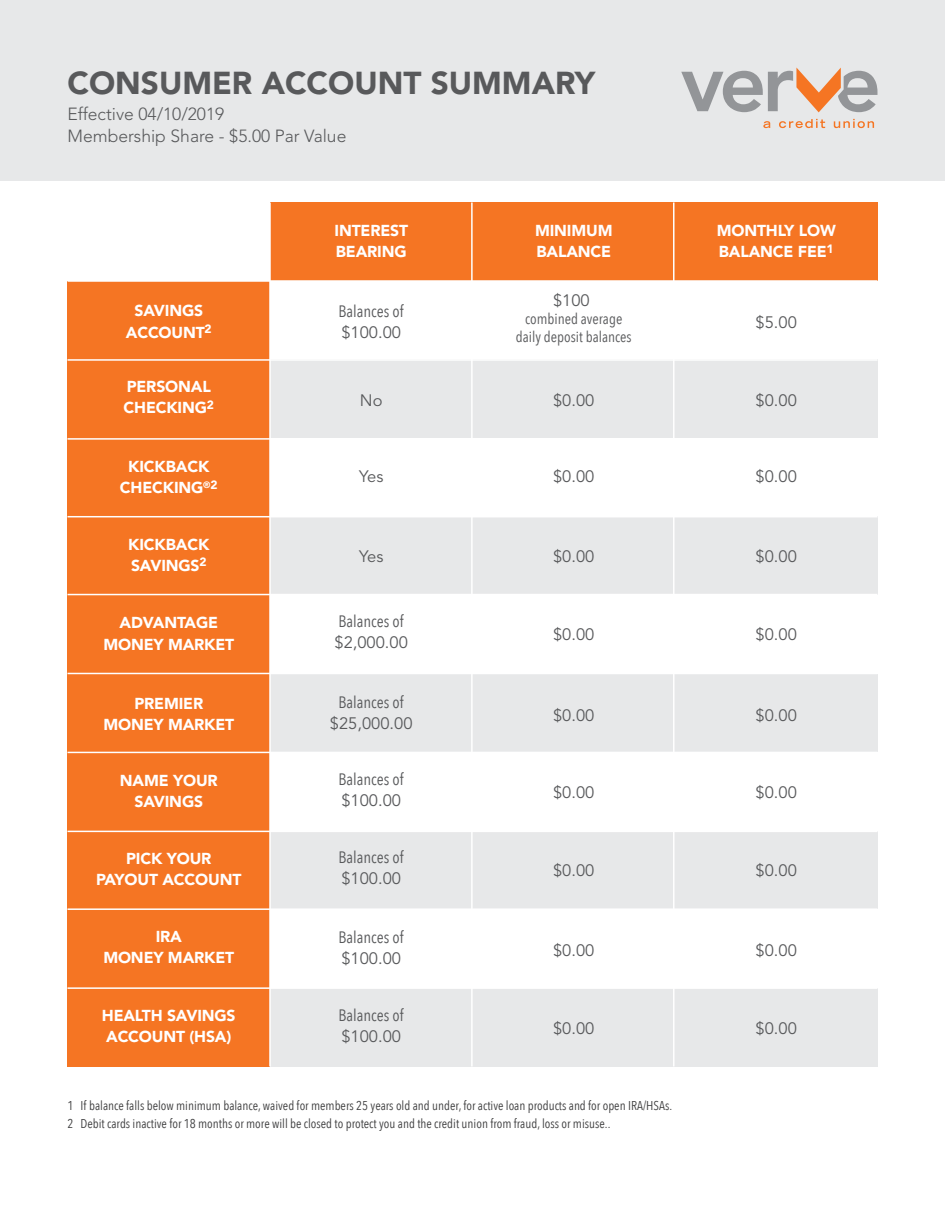
<style>
.page{position:relative;width:945px;height:1215px;background:#fff}
.page>*{position:absolute;margin:0;border:0;box-sizing:border-box;transform-origin:0 0}
.t1{font:900 31.5px "Avenir LT Std";color:#58595b}
.t2{font:300 17.55px/22.2px "Avenir LT Std";color:#58595b}
.t3{font:16.5px "Avenir LT Std";color:#58595b}
.t4{font:16.5px "Avenir Next Condensed";color:#58595b}
.t5{font:900 15.75px/21.1px "Avenir LT Std";letter-spacing:-.01em;color:#fff;text-align:center}
.t6{font:15px/18px "Avenir Next Condensed";color:#58595b;text-align:center}
.t7{font:12.75px/18px "Avenir Next Condensed";color:#3e3e3f}
</style>
<div class="page">
<div style="left:270px;top:202px;width:202px;height:79px;background:#f57523"></div>
<div style="left:472px;top:202px;width:203px;height:79px;background:#f57523"></div>
<div style="left:675px;top:202px;width:203px;height:79px;background:#f57523"></div>
<div style="left:0;top:0;width:945px;height:180px;background:#e7e8e9"></div>
<svg style="left:763px;top:121px;width:7px;height:7px"></svg>
<svg style="left:779px;top:119px;width:46px;height:9px"></svg>
<svg style="left:834px;top:119px;width:40px;height:9px"></svg>
<svg style="left:681px;top:68px;width:196px;height:44px"></svg>
<div style="left:68px;top:281px;width:202px;height:79px;background:#f57523"></div>
<div style="left:68px;top:360px;width:202px;height:78px;background:#f57523"></div>
<div style="left:270px;top:360px;width:202px;height:78px;background:#e7e8e9"></div>
<div style="left:472px;top:360px;width:203px;height:78px;background:#e7e8e9"></div>
<div style="left:675px;top:360px;width:203px;height:78px;background:#e7e8e9"></div>
<div style="left:68px;top:438px;width:202px;height:79px;background:#f57523"></div>
<div style="left:68px;top:517px;width:202px;height:78px;background:#f57523"></div>
<div style="left:270px;top:517px;width:202px;height:78px;background:#e7e8e9"></div>
<div style="left:472px;top:517px;width:203px;height:78px;background:#e7e8e9"></div>
<div style="left:675px;top:517px;width:203px;height:78px;background:#e7e8e9"></div>
<div style="left:68px;top:595px;width:202px;height:79px;background:#f57523"></div>
<div style="left:68px;top:674px;width:202px;height:78px;background:#f57523"></div>
<div style="left:270px;top:674px;width:202px;height:78px;background:#e7e8e9"></div>
<div style="left:472px;top:674px;width:203px;height:78px;background:#e7e8e9"></div>
<div style="left:675px;top:674px;width:203px;height:78px;background:#e7e8e9"></div>
<div style="left:68px;top:752px;width:202px;height:79px;background:#f57523"></div>
<div style="left:68px;top:831px;width:202px;height:78px;background:#f57523"></div>
<div style="left:270px;top:831px;width:202px;height:78px;background:#e7e8e9"></div>
<div style="left:472px;top:831px;width:203px;height:78px;background:#e7e8e9"></div>
<div style="left:675px;top:831px;width:203px;height:78px;background:#e7e8e9"></div>
<div style="left:68px;top:909px;width:202px;height:79px;background:#f57523"></div>
<div style="left:68px;top:988px;width:202px;height:78px;background:#f57523"></div>
<div style="left:270px;top:988px;width:202px;height:78px;background:#e7e8e9"></div>
<div style="left:472px;top:988px;width:203px;height:78px;background:#e7e8e9"></div>
<div style="left:675px;top:988px;width:203px;height:78px;background:#e7e8e9"></div>
<hr style="left:269px;top:202px;width:2px;height:864px;background:#fff">
<hr style="left:471px;top:202px;width:2px;height:864px;background:#fff">
<hr style="left:673px;top:202px;width:2px;height:864px;background:#fff">
<hr style="left:68px;top:359px;width:810px;height:2px;background:#fff">
<hr style="left:68px;top:438px;width:810px;height:2px;background:#fff">
<hr style="left:68px;top:516px;width:810px;height:1px;background:#fff">
<hr style="left:68px;top:594px;width:810px;height:1px;background:#fff">
<hr style="left:68px;top:673px;width:810px;height:1px;background:#fff">
<hr style="left:68px;top:752px;width:810px;height:1px;background:#fff">
<hr style="left:68px;top:831px;width:810px;height:1px;background:#fff">
<hr style="left:68px;top:908px;width:810px;height:2px;background:#fff">
<hr style="left:68px;top:280px;width:810px;height:2px;background:#fff">
<hr style="left:68px;top:987px;width:810px;height:2px;background:#fff">
<h1 class="t1" style="left:68px;top:64px;width:529px">CONSUMER ACCOUNT SUMMARY</h1>
<p class="t2" style="left:68px;top:103px;width:280px">Effective 04/10/2019<br>Membership Share - $5.00 Par Value</p>
<p class="t5" style="left:335px;top:220px;width:75px;text-align:left">INTEREST<br>BEARING</p>
<p class="t5" style="left:535px;top:220px;width:79px;text-align:left">MINIMUM<br>BALANCE</p>
<p class="t5" style="left:717px;top:220px;width:121px;text-align:left">MONTHLY LOW<br>BALANCE FEE<sup>1</sup></p>
<p class="t5" style="left:126px;top:300px;width:87px">SAVINGS<br>ACCOUNT<sup>2</sup></p>
<p class="t4" style="left:339px;top:297px;width:67px">Balances of</p>
<p class="t3" style="left:341px;top:322px;width:61px">$100.00</p>
<p class="t3" style="left:553px;top:290px;width:38px">$100</p>
<p class="t6" style="left:516px;top:309px;width:117px">combined average daily deposit balances</p>
<p class="t3" style="left:756px;top:313px;width:43px">$5.00</p>
<p class="t5" style="left:124px;top:376px;width:92px;text-align:left">PERSONAL<br>CHECKING<sup>2</sup></p>
<p class="t3" style="left:360px;top:391px;width:24px">No</p>
<p class="t3" style="left:553px;top:391px;width:43px">$0.00</p>
<p class="t3" style="left:756px;top:391px;width:43px">$0.00</p>
<p class="t5" style="left:120px;top:456px;width:99px">KICKBACK<br>CHECKING<sup>®</sup><sup>2</sup></p>
<p class="t3" style="left:359px;top:467px;width:26px">Yes</p>
<p class="t3" style="left:553px;top:467px;width:43px">$0.00</p>
<p class="t3" style="left:756px;top:467px;width:43px">$0.00</p>
<p class="t5" style="left:128px;top:533px;width:83px;text-align:left">KICKBACK<br>SAVINGS<sup>2</sup></p>
<p class="t3" style="left:359px;top:547px;width:26px">Yes</p>
<p class="t3" style="left:553px;top:547px;width:43px">$0.00</p>
<p class="t3" style="left:756px;top:547px;width:43px">$0.00</p>
<p class="t5" style="left:103px;top:612px;width:132px">ADVANTAGE<br>MONEY MARKET</p>
<p class="t4" style="left:338px;top:607px;width:67px">Balances of</p>
<p class="t3" style="left:335px;top:632px;width:75px">$2,000.00</p>
<p class="t3" style="left:553px;top:625px;width:43px">$0.00</p>
<p class="t3" style="left:756px;top:625px;width:43px">$0.00</p>
<p class="t5" style="left:103px;top:692px;width:132px">PREMIER<br>MONEY MARKET</p>
<p class="t4" style="left:338px;top:688px;width:67px">Balances of</p>
<p class="t3" style="left:330px;top:713px;width:84px">$25,000.00</p>
<p class="t3" style="left:553px;top:706px;width:43px">$0.00</p>
<p class="t3" style="left:756px;top:706px;width:43px">$0.00</p>
<p class="t5" style="left:120px;top:770px;width:99px">NAME YOUR<br>SAVINGS</p>
<p class="t4" style="left:338px;top:765px;width:67px">Balances of</p>
<p class="t3" style="left:341px;top:791px;width:61px">$100.00</p>
<p class="t3" style="left:553px;top:783px;width:43px">$0.00</p>
<p class="t3" style="left:756px;top:783px;width:43px">$0.00</p>
<p class="t5" style="left:96px;top:848px;width:147px">PICK YOUR<br>PAYOUT ACCOUNT</p>
<p class="t4" style="left:338px;top:843px;width:67px">Balances of</p>
<p class="t3" style="left:341px;top:868px;width:61px">$100.00</p>
<p class="t3" style="left:553px;top:861px;width:43px">$0.00</p>
<p class="t3" style="left:756px;top:861px;width:43px">$0.00</p>
<p class="t5" style="left:103px;top:926px;width:132px">IRA<br>MONEY MARKET</p>
<p class="t4" style="left:338px;top:923px;width:67px">Balances of</p>
<p class="t3" style="left:341px;top:949px;width:61px">$100.00</p>
<p class="t3" style="left:553px;top:941px;width:43px">$0.00</p>
<p class="t3" style="left:756px;top:941px;width:43px">$0.00</p>
<p class="t5" style="left:102px;top:1005px;width:135px;text-align:left">HEALTH SAVINGS<br>ACCOUNT (HSA)</p>
<p class="t4" style="left:338px;top:1001px;width:67px">Balances of</p>
<p class="t3" style="left:341px;top:1026px;width:61px">$100.00</p>
<p class="t3" style="left:553px;top:1019px;width:43px">$0.00</p>
<p class="t3" style="left:756px;top:1019px;width:43px">$0.00</p>
<p class="t7" style="left:68px;top:1096px;width:606px">1 If balance falls below minimum balance, waived for members 25 years old and under, for active loan products and for open IRA/HSAs.<br>2 Debit cards inactive for 18 months or more will be closed to protect you and the credit union from fraud, loss or misuse..</p>
</div>
